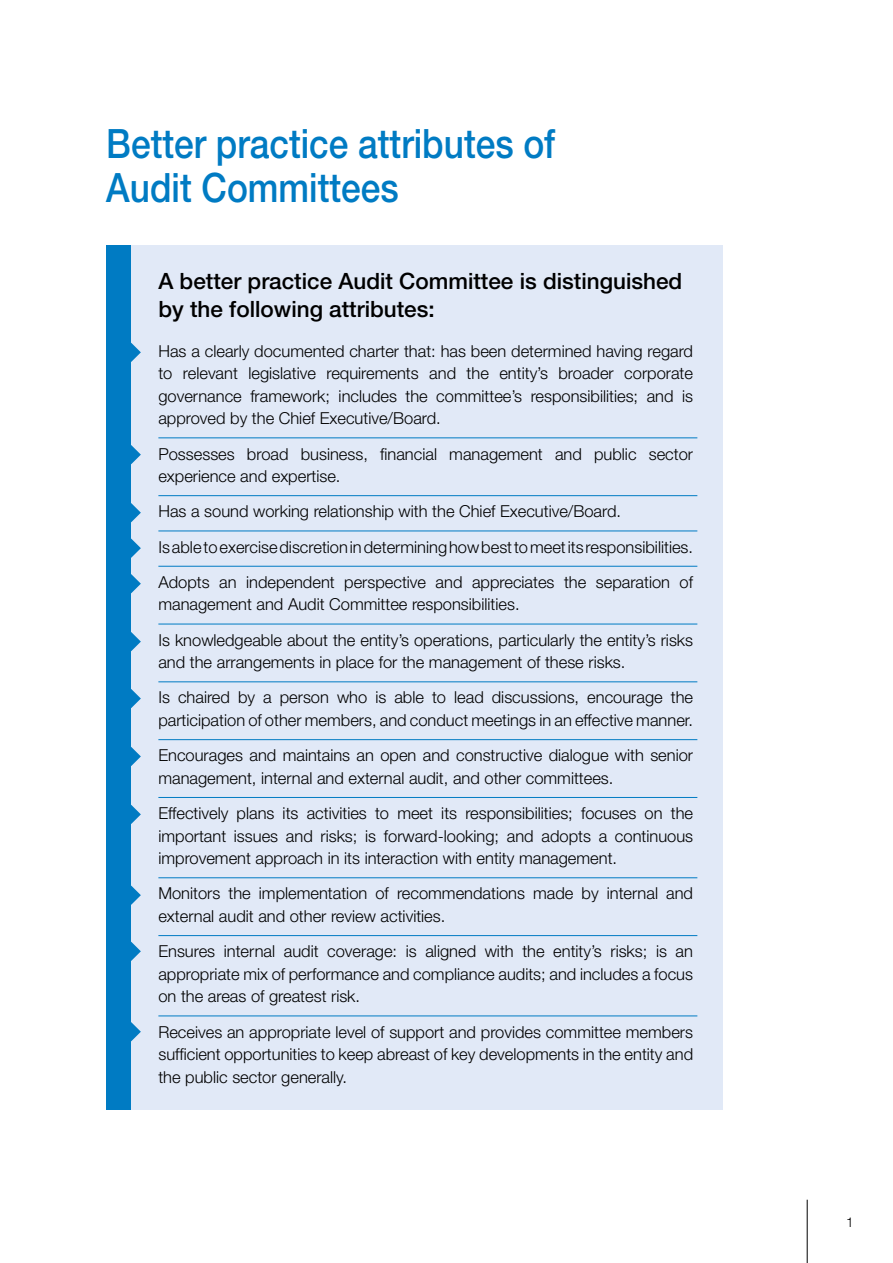
<style>
.page{position:relative;width:893px;height:1263px;background:#fff}
.page>*{position:absolute;margin:0;border:0;box-sizing:border-box;transform-origin:0 0}
.t1{font:500 40.5px/43.5px "Helvetica Neue";color:#007bc3;scale:.87 1}
.t2{font:500 22.5px/27.8px "Helvetica Neue";color:#000}
.t3{font:300 16.5px/22.5px "Helvetica Neue";color:#000}
.t4{font:300 13.5px "Helvetica Neue";color:#000}
</style>
<div class="page">
<hr style="left:807px;top:1200px;width:1px;height:63px;background:#000">
<div style="left:141px;top:245px;width:582px;height:864px;background:#e1e9f7"></div>
<hr style="left:158px;top:437px;width:539px;height:1px;background:#007bc3">
<hr style="left:158px;top:495px;width:539px;height:1px;background:#007bc3">
<hr style="left:158px;top:531px;width:539px;height:1px;background:#007bc3">
<hr style="left:158px;top:566px;width:539px;height:1px;background:#007bc3">
<hr style="left:158px;top:624px;width:539px;height:1px;background:#007bc3">
<hr style="left:158px;top:681px;width:539px;height:1px;background:#007bc3">
<hr style="left:158px;top:739px;width:539px;height:1px;background:#007bc3">
<hr style="left:158px;top:797px;width:539px;height:1px;background:#007bc3">
<hr style="left:158px;top:877px;width:539px;height:1px;background:#007bc3">
<hr style="left:158px;top:935px;width:539px;height:1px;background:#007bc3">
<hr style="left:158px;top:1015px;width:539px;height:1px;background:#007bc3">
<svg style="left:106px;top:245px;width:35px;height:864px;background:#258dcb"></svg>
<h1 class="t1" style="left:106px;top:122px;width:518px">Better practice attributes of<br>Audit Committees</h1>
<h2 class="t2" style="left:158px;top:267px;width:525px">A better practice Audit Committee is distinguished by the following attributes:</h2>
<p class="t3" style="left:158px;top:339px;width:536px;text-align:justify">Has a clearly documented charter that: has been determined having regard to relevant legislative requirements and the entity’s broader corporate governance framework; includes the committee’s responsibilities; and is approved by the Chief Executive/Board.</p>
<p class="t3" style="left:158px;top:442px;width:536px">Possesses broad business, financial management and public sector experience and expertise.</p>
<p class="t3" style="left:158px;top:493px;width:536px;line-height:35.2px">Has a sound working relationship with the Chief Executive/Board.<br>Is able to exercise discretion in determining how best to meet its responsibilities.<br>Adopts an independent perspective and appreciates the separation of</p>
<p class="t3" style="left:158px;top:586px;width:536px;line-height:35.2px">management and Audit Committee responsibilities.<br>Is knowledgeable about the entity’s operations, particularly the entity’s risks</p>
<p class="t3" style="left:158px;top:644px;width:536px;line-height:35.2px">and the arrangements in place for the management of these risks.<br>Is chaired by a person who is able to lead discussions, encourage the</p>
<p class="t3" style="left:158px;top:702px;width:536px;line-height:35.2px">participation of other members, and conduct meetings in an effective manner.<br>Encourages and maintains an open and constructive dialogue with senior</p>
<p class="t3" style="left:158px;top:760px;width:536px;line-height:35.2px">management, internal and external audit, and other committees.<br>Effectively plans its activities to meet its responsibilities; focuses on the</p>
<p class="t3" style="left:158px;top:824px;width:536px">important issues and risks; is forward-looking; and adopts a continuous improvement approach in its interaction with entity management.</p>
<p class="t3" style="left:158px;top:882px;width:536px">Monitors the implementation of recommendations made by internal and external audit and other review activities.</p>
<p class="t3" style="left:158px;top:940px;width:536px;text-align:justify">Ensures internal audit coverage: is aligned with the entity’s risks; is an appropriate mix of performance and compliance audits; and includes a focus on the areas of greatest risk.</p>
<p class="t3" style="left:158px;top:1020px;width:536px;text-align:justify">Receives an appropriate level of support and provides committee members sufficient opportunities to keep abreast of key developments in the entity and the public sector generally.</p>
<p class="t4" style="left:846px;top:1214px;width:9px">1</p>
</div>
